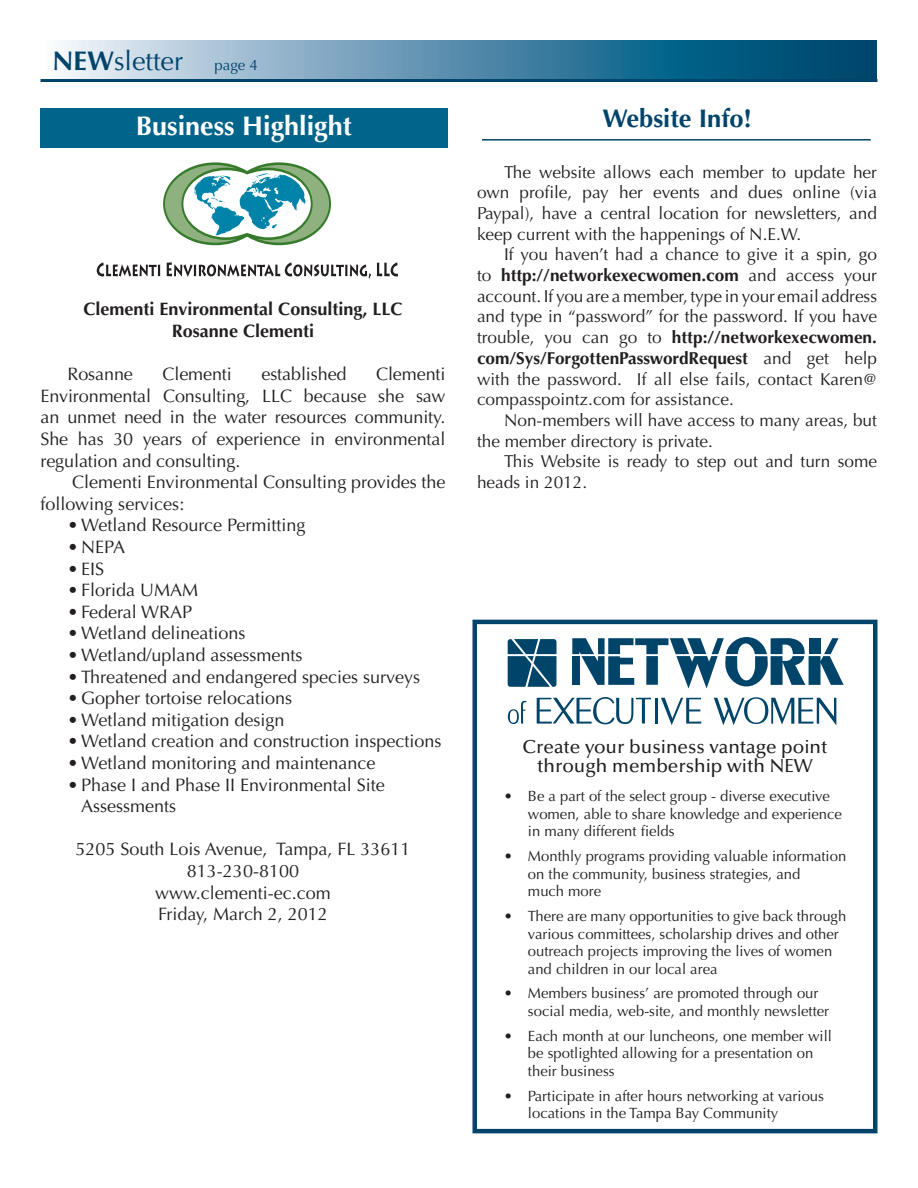
<style>
.page{position:relative;width:918px;height:1188px;background:#fff}
.page>*{position:absolute;margin:0;border:0;box-sizing:border-box;transform-origin:0 0}
.t1{font:700 27px "Optima";color:#fff}
.t2{font:27px "Optima";color:#00446a}
.t3{font:700 25.5px "Optima";color:#00446a}
.t4{font:500 18.9px "Optima";color:#231f20}
.t5{font:18px/21.6px "Optima";color:#231f20;text-align:justify}
.t6{font:700 18px "Optima";color:#231f20}
.t7{font:17.25px/20.7px "Optima";color:#231f20;text-align:justify}
.t8{font:14.85px "Optima";color:#231f20}
.s1{font-weight:700}
.s2{font-size:15px}
</style>
<div class="page">
<svg style="left:61px;top:40px;width:816px;height:39px"></svg>
<hr style="left:40px;top:79px;width:838px;height:3px;background:#00446a">
<hr style="left:482px;top:139px;width:389px;height:2px;background:#00446a">
<svg style="left:572px;top:637px;width:272px;height:51px"></svg>
<svg style="left:508px;top:639px;width:48px;height:48px"></svg>
<svg style="left:508px;top:701px;width:19px;height:23px"></svg>
<svg style="left:537px;top:697px;width:114px;height:27px"></svg>
<hr style="left:655px;top:698px;width:3px;height:26px;background:#00446a">
<svg style="left:661px;top:698px;width:40px;height:27px"></svg>
<svg style="left:714px;top:697px;width:122px;height:28px"></svg>
<div style="left:472px;top:620px;width:406px;height:513px;border:4px solid #00446a"></div>
<div style="left:40px;top:108px;width:408px;height:40px;background:#01648a"></div>
<svg style="left:97px;top:262px;width:63px;height:15px"></svg>
<svg style="left:167px;top:262px;width:204px;height:17px"></svg>
<svg style="left:377px;top:262px;width:21px;height:14px"></svg>
<svg style="left:163px;top:162px;width:168px;height:83px"></svg>
<p class="t2" style="left:52px;top:45px;width:207px"><span class="s1">NEW</span>sletter <span class="s2">page 4</span></p>
<p class="t1" style="left:136px;top:110px;width:218px">Business Highlight</p>
<p class="t6" style="left:84px;top:299px;width:320px">Clementi Environmental Consulting, LLC</p>
<p class="t6" style="left:172px;top:320px;width:144px">Rosanne Clementi</p>
<p class="t5" style="left:68px;top:364px;width:67px">Rosanne</p>
<p class="t5" style="left:163px;top:364px;width:71px">Clementi</p>
<p class="t5" style="left:261px;top:364px;width:87px">established</p>
<p class="t5" style="left:40px;top:364px;width:407px;text-indent:336px">Clementi Environmental Consulting, LLC because she saw an unmet need in the water resources community.<br>She has 30 years of experience in environmental regulation and consulting.</p>
<p class="t5" style="left:40px;top:472px;width:407px;text-indent:32px">Clementi Environmental Consulting provides the following services:</p>
<p class="t5" style="left:68px;top:515px;width:239px">•Wetland Resource Permitting</p>
<p class="t5" style="left:68px;top:536px;width:59px">•NEPA</p>
<p class="t5" style="left:68px;top:558px;width:38px">•EIS</p>
<p class="t5" style="left:68px;top:580px;width:132px">•Florida UMAM</p>
<p class="t5" style="left:68px;top:601px;width:126px">•Federal WRAP</p>
<p class="t5" style="left:68px;top:623px;width:179px">•Wetland delineations</p>
<p class="t5" style="left:68px;top:644px;width:236px">•Wetland/upland assessments</p>
<p class="t5" style="left:68px;top:666px;width:354px">•Threatened and endangered species surveys</p>
<p class="t5" style="left:68px;top:688px;width:226px">•Gopher tortoise relocations</p>
<p class="t5" style="left:68px;top:709px;width:218px">•Wetland mitigation design</p>
<p class="t5" style="left:68px;top:731px;width:376px">•Wetland creation and construction inspections</p>
<p class="t5" style="left:68px;top:752px;width:309px">•Wetland monitoring and maintenance</p>
<p class="t5" style="left:68px;top:774px;width:319px">•Phase I and Phase II Environmental Site</p>
<p class="t5" style="left:81px;top:796px;width:97px">Assessments</p>
<p class="t5" style="left:75px;top:839px;width:337px">5205 South Lois Avenue, Tampa, FL 33611</p>
<p class="t5" style="left:187px;top:860px;width:114px">813-230-8100</p>
<p class="t5" style="left:155px;top:882px;width:177px">www.clementi-ec.com</p>
<p class="t5" style="left:158px;top:904px;width:171px">Friday, March 2, 2012</p>
<p class="t3" style="left:602px;top:103px;width:151px">Website Info!</p>
<p class="t7" style="left:477px;top:162px;width:402px;text-indent:27px">The website allows each member to update her own profile, pay her events and dues online (via Paypal), have a central location for newsletters, and keep current with the happenings of N.E.W.</p>
<p class="t7" style="left:477px;top:244px;width:402px;text-indent:27px">If you haven’t had a chance to give it a spin, go to <span class="s1">http://networkexecwomen.com</span> and access your account. If you are a member, type in your email address and type in “password” for the password. If you have trouble, you can go to <span class="s1">http://networkexecwomen. com/Sys/ForgottenPasswordRequest</span> and get help with the password. If all else fails, contact Karen@ compasspointz.com for assistance.</p>
<p class="t7" style="left:477px;top:410px;width:402px;text-indent:27px">Non-members will have access to many areas, but the member directory is private.</p>
<p class="t7" style="left:477px;top:451px;width:401px;text-indent:27px">This Website is ready to step out and turn some heads in 2012.</p>
<p class="t4" style="left:523px;top:736px;width:306px">Create your business vantage point</p>
<p class="t4" style="left:537px;top:755px;width:277px">through membership with NEW</p>
<p class="t8" style="left:504px;top:787px;width:328px">• Be a part of the select group - diverse executive</p>
<p class="t8" style="left:528px;top:805px;width:316px">women, able to share knowledge and experience</p>
<p class="t8" style="left:528px;top:823px;width:148px">in many different fields</p>
<p class="t8" style="left:504px;top:847px;width:344px">• Monthly programs providing valuable information</p>
<p class="t8" style="left:528px;top:865px;width:274px">on the community, business strategies, and</p>
<p class="t8" style="left:528px;top:883px;width:75px">much more</p>
<p class="t8" style="left:504px;top:907px;width:344px">• There are many opportunities to give back through</p>
<p class="t8" style="left:528px;top:925px;width:312px">various committees, scholarship drives and other</p>
<p class="t8" style="left:528px;top:943px;width:306px">outreach projects improving the lives of women</p>
<p class="t8" style="left:528px;top:961px;width:191px">and children in our local area</p>
<p class="t8" style="left:504px;top:985px;width:316px">• Members business’ are promoted through our</p>
<p class="t8" style="left:528px;top:1003px;width:303px">social media, web-site, and monthly newsletter</p>
<p class="t8" style="left:504px;top:1027px;width:330px">• Each month at our luncheons, one member will</p>
<p class="t8" style="left:528px;top:1045px;width:287px">be spotlighted allowing for a presentation on</p>
<p class="t8" style="left:528px;top:1063px;width:88px">their business</p>
<p class="t8" style="left:504px;top:1087px;width:322px">• Participate in after hours networking at various</p>
<p class="t8" style="left:528px;top:1105px;width:252px">locations in the Tampa Bay Community</p>
</div>
